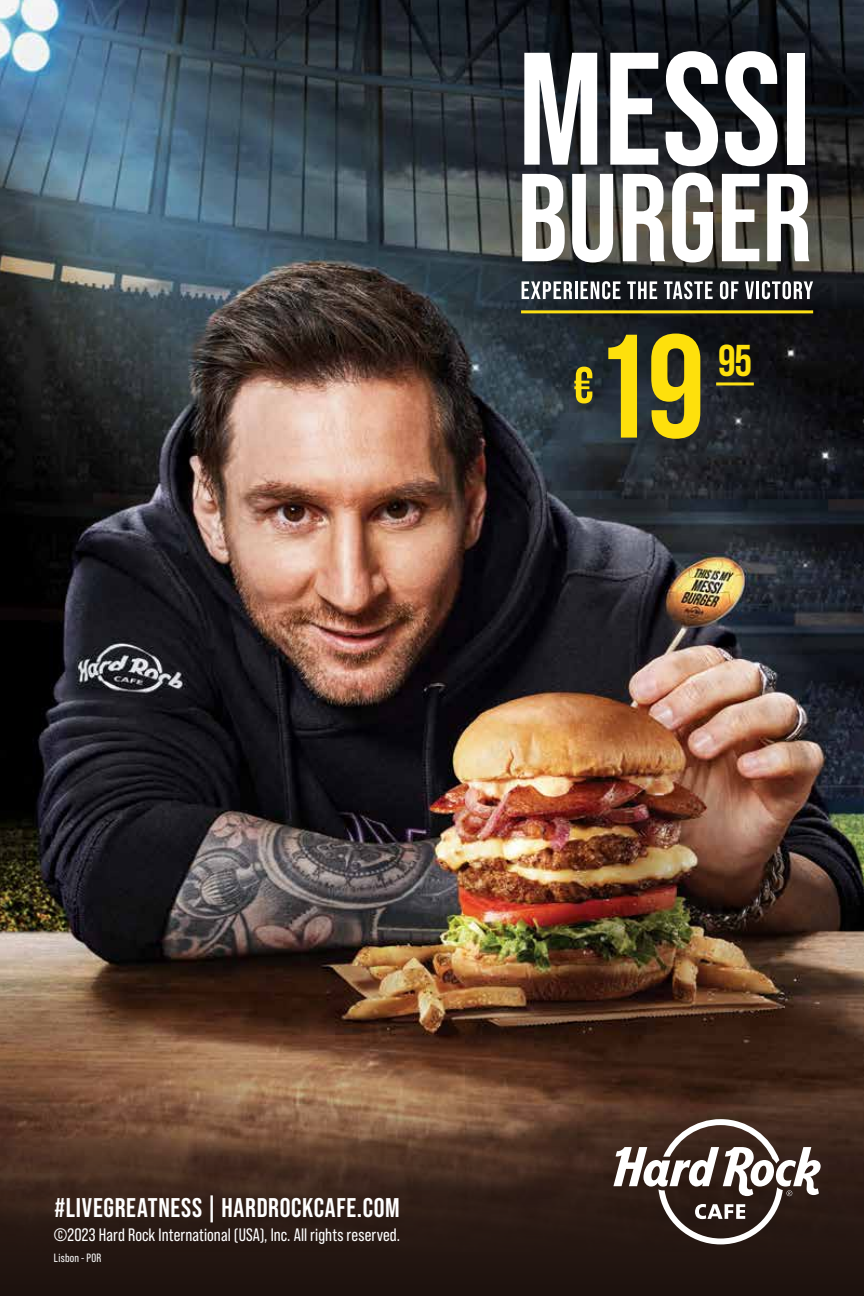
<style>
.page{position:relative;width:864px;height:1296px;background:#fff}
.page>*{position:absolute;margin:0;border:0;box-sizing:border-box;transform-origin:0 0}
.t1{font:700 147px "Bebas Neue";color:#fee00c}
.t2{font:700 51.45px "Bebas Neue";color:#fee00c}
.t3{font:700 44.55px "Bebas Neue";color:#fee00c}
.t4{font:700 27px "Bebas Neue Pro";letter-spacing:.03em;color:#fff}
.t5{font:18px "Bebas Neue Pro";letter-spacing:.005em;color:#fff}
.t6{font:12px "Bebas Neue Pro";letter-spacing:.02em;color:#fff}
</style>
<div class="page">
<img style="left:0;top:0;width:864px;height:1054px">
<svg style="left:0;top:1054px;width:864px;height:242px;background:#493023"></svg>
<svg style="left:613px;top:1119px;width:208px;height:125px"></svg>
<svg style="left:522px;top:281px;width:50px;height:18px"></svg>
<hr style="left:575px;top:281px;width:3px;height:18px;background:#fff">
<svg style="left:581px;top:281px;width:39px;height:18px"></svg>
<svg style="left:627px;top:281px;width:30px;height:18px"></svg>
<svg style="left:664px;top:281px;width:49px;height:18px"></svg>
<svg style="left:720px;top:281px;width:18px;height:18px"></svg>
<svg style="left:745px;top:281px;width:9px;height:18px"></svg>
<hr style="left:756px;top:281px;width:3px;height:18px;background:#fff">
<svg style="left:762px;top:281px;width:51px;height:18px"></svg>
<svg style="left:524px;top:53px;width:73px;height:112px"></svg>
<svg style="left:610px;top:53px;width:48px;height:112px"></svg>
<svg style="left:666px;top:51px;width:52px;height:115px"></svg>
<svg style="left:725px;top:51px;width:53px;height:115px"></svg>
<div style="left:788px;top:53px;width:17px;height:112px;background:#fff"></div>
<svg style="left:522px;top:174px;width:43px;height:87px"></svg>
<svg style="left:572px;top:174px;width:41px;height:89px"></svg>
<svg style="left:623px;top:174px;width:42px;height:87px"></svg>
<svg style="left:672px;top:173px;width:41px;height:90px"></svg>
<svg style="left:722px;top:174px;width:37px;height:87px"></svg>
<svg style="left:767px;top:174px;width:43px;height:87px"></svg>
<hr style="left:521px;top:310px;width:292px;height:3px;background:#fde015">
<hr style="left:716px;top:382px;width:38px;height:3px;background:#fde015">
<h2 class="t2" style="left:573px;top:357px;width:22px">€</h2>
<h1 class="t1" style="left:592px;top:306px;width:114px">19</h1>
<h3 class="t3" style="left:718px;top:336px;width:36px">95</h3>
<h3 class="t4" style="left:54px;top:1192px;width:347px">#LIVEGREATNESS | HARDROCKCAFE.COM</h3>
<p class="t5" style="left:54px;top:1225px;width:348px">©2023 Hard Rock International (USA), Inc. All rights reserved.</p>
<p class="t6" style="left:54px;top:1251px;width:49px">Lisbon - POR</p>
</div>
